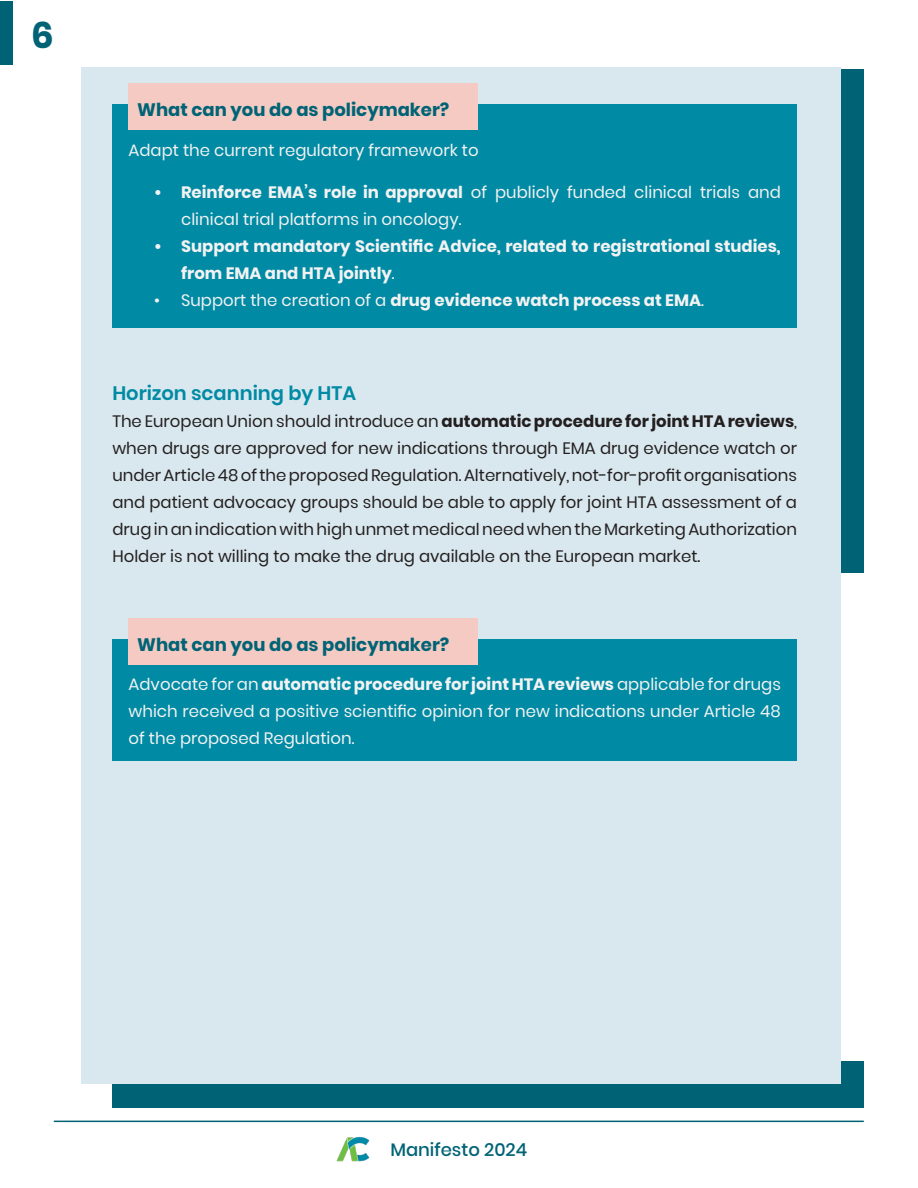
<style>
.page{position:relative;width:918px;height:1188px;background:#fff}
.page>*{position:absolute;margin:0;border:0;box-sizing:border-box;transform-origin:0 0}
.t1{font:700 36px "Poppins";color:#006375}
.t2{font:600 19.5px "Poppins";color:#008aa4}
.t3{font:700 18px "Poppins";color:#006375}
.t4{font:500 18px "Poppins";color:#006375}
.t5{font:16.5px/27px "Poppins";color:#231f20;text-align:justify}
.t6{font:16.5px/27px "Poppins";color:#f2f2f2}
.t7{font:700 16.5px/27px "Poppins";color:#f2f2f2}
.s1{font-weight:700}
.s2{font-weight:400}
</style>
<div class="page">
<div style="left:112px;top:1061px;width:752px;height:47px;background:#006375"></div>
<div style="left:817px;top:69px;width:47px;height:504px;background:#006375"></div>
<div style="left:81px;top:68px;width:759px;height:1016px;background:#d9e8ee"></div>
<hr style="left:54px;top:1121px;width:810px;height:1px;background:#006375">
<img style="left:336px;top:1137px;width:34px;height:25px">
<div style="left:0;top:1px;width:13px;height:64px;background:#006375"></div>
<div style="left:112px;top:104px;width:685px;height:224px;background:#008aa4"></div>
<div style="left:129px;top:83px;width:349px;height:47px;background:#f4cac2"></div>
<div style="left:112px;top:639px;width:685px;height:122px;background:#008aa4"></div>
<div style="left:129px;top:618px;width:349px;height:47px;background:#f4cac2"></div>
<p class="t1" style="left:31px;top:14px;width:24px">6</p>
<p class="t3" style="left:137px;top:99px;width:314px">What can you do as policymaker?</p>
<p class="t6" style="left:129px;top:137px;width:352px">Adapt the current regulatory framework to</p>
<p class="t6" style="left:181px;top:179px;width:601px;text-indent:-27px"><span class="s1">• Reinforce EMA’s role in approval</span> of publicly funded clinical trials and clinical trial platforms in oncology.</p>
<p class="t7" style="left:181px;top:233px;width:601px;text-indent:-27px">• Support mandatory Scientific Advice, related to registrational studies, from EMA and HTA jointly<span class="s2">.</span></p>
<p class="t7" style="left:154px;top:287px;width:551px"><span class="s2">• Support the creation of a</span> drug evidence watch process at EMA<span class="s2">.</span></p>
<p class="t2" style="left:112px;top:382px;width:245px">Horizon scanning by HTA</p>
<p class="t5" style="left:112px;top:408px;width:686px">The European Union should introduce an <span class="s1">automatic procedure for joint HTA reviews</span>, when drugs are approved for new indications through EMA drug evidence watch or under Article 48 of the proposed Regulation. Alternatively, not-for-profit organisations and patient advocacy groups should be able to apply for joint HTA assessment of a drug in an indication with high unmet medical need when the Marketing Authorization Holder is not willing to make the drug available on the European market.</p>
<p class="t3" style="left:137px;top:634px;width:314px">What can you do as policymaker?</p>
<p class="t6" style="left:129px;top:671px;width:654px;text-align:justify">Advocate for an <span class="s1">automatic procedure for joint HTA reviews</span> applicable for drugs which received a positive scientific opinion for new indications under Article 48 of the proposed Regulation.</p>
<p class="t4" style="left:390px;top:1139px;width:138px">Manifesto 2024</p>
</div>
